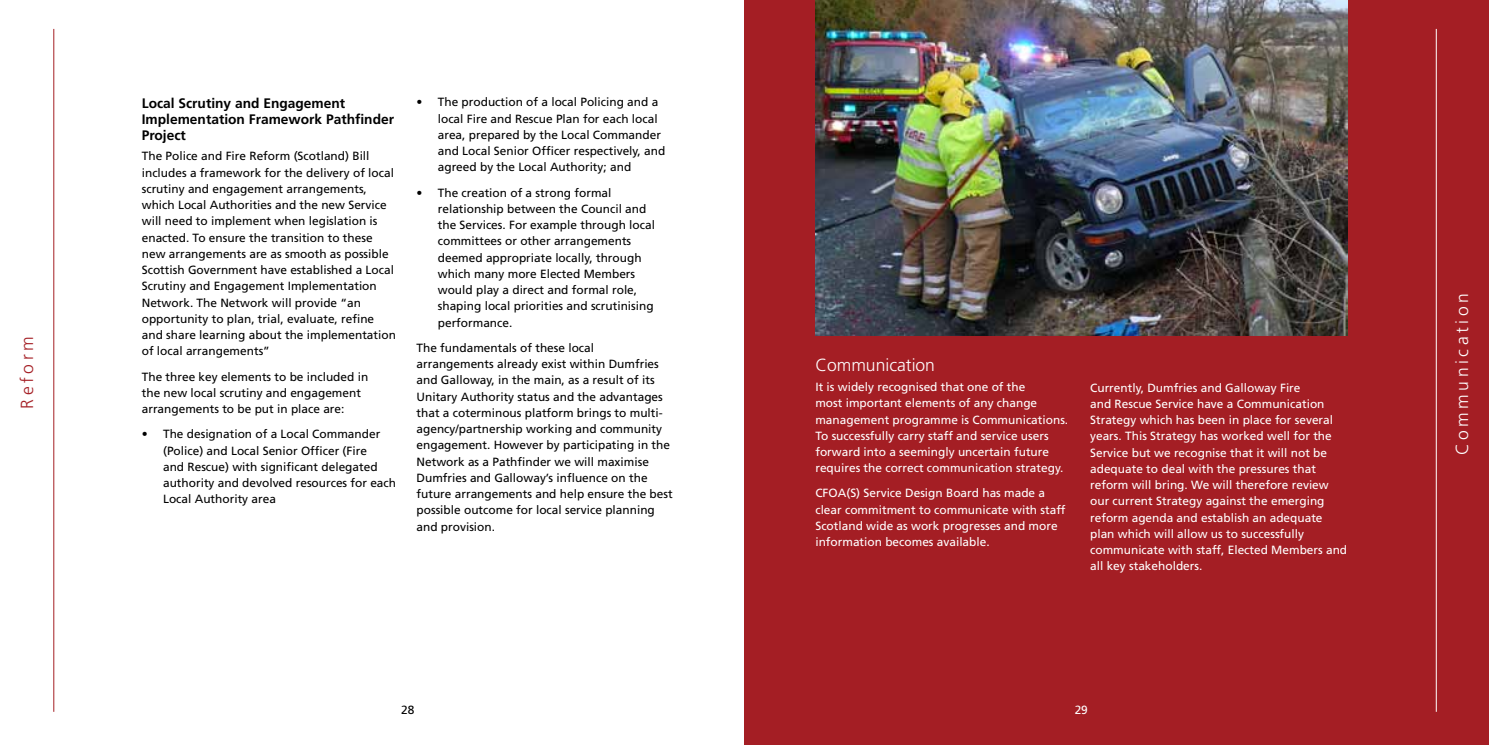
<style>
.page{position:relative;width:1489px;height:745px;background:#fff}
.page>*{position:absolute;margin:0;border:0;box-sizing:border-box;transform-origin:0 0}
.t1{font:300 17.5px "Frutiger";color:#fff}
.t2{font:300 17.5px "Frutiger";letter-spacing:.2em;color:#fff}
.t3{font:300 17.5px "Frutiger";letter-spacing:.2em;color:#a41e24}
.t4{font:700 13.75px/16.2px "Frutiger";color:#000}
.t5{font:11.88px/16.2px "Frutiger";color:#000}
.t6{font:11.88px/16.2px "Frutiger";color:#fff}
</style>
<div class="page">
<div style="left:744px;top:0;width:744px;height:744px;background:#a41e24"></div>
<hr style="left:1435px;top:29px;width:1px;height:682px;background:#fff">
<hr style="left:53px;top:29px;width:1px;height:682px;background:#a41e24">
<img style="left:815px;top:0;width:531px;height:335px">
<h1 class="t3" style="left:17px;top:408px;width:73px;rotate:-90deg">Reform</h1>
<p class="t4" style="left:142px;top:95px;width:254px">Local Scrutiny and Engagement<br>Implementation Framework Pathfinder<br>Project</p>
<p class="t5" style="left:142px;top:148px;width:256px">The Police and Fire Reform (Scotland) Bill includes a framework for the delivery of local scrutiny and engagement arrangements, which Local Authorities and the new Service will need to implement when legislation is enacted. To ensure the transition to these new arrangements are as smooth as possible Scottish Government have established a Local Scrutiny and Engagement Implementation Network. The Network will provide “an opportunity to plan, trial, evaluate, refine and share learning about the implementation of local arrangements”</p>
<p class="t5" style="left:142px;top:368px;width:228px">The three key elements to be included in the new local scrutiny and engagement arrangements to be put in place are:</p>
<p class="t5" style="left:163px;top:425px;width:234px;text-indent:-21px">• The designation of a Local Commander (Police) and Local Senior Officer (Fire<br>and Rescue) with significant delegated authority and devolved resources for each Local Authority area</p>
<p class="t5" style="left:438px;top:94px;width:229px;text-indent:-21px">• The production of a local Policing and a local Fire and Rescue Plan for each local area, prepared by the Local Commander and Local Senior Officer respectively, and agreed by the Local Authority; and</p>
<p class="t5" style="left:438px;top:184px;width:219px;text-indent:-21px">• The creation of a strong formal relationship between the Council and the Services. For example through local committees or other arrangements deemed appropriate locally, through which many more Elected Members would play a direct and formal role, shaping local priorities and scrutinising performance.</p>
<p class="t5" style="left:416px;top:339px;width:258px">The fundamentals of these local arrangements already exist within Dumfries and Galloway, in the main, as a result of its Unitary Authority status and the advantages that a coterminous platform brings to multi&shy;agency/partnership working and community engagement. However by participating in the Network as a Pathfinder we will maximise Dumfries and Galloway’s influence on the future arrangements and help ensure the best possible outcome for local service planning and provision.</p>
<h1 class="t1" style="left:815px;top:355px;width:121px">Communication</h1>
<p class="t6" style="left:815px;top:378px;width:254px">It is widely recognised that one of the<br>most important elements of any change management programme is Communications.<br>To successfully carry staff and service users forward into a seemingly uncertain future requires the correct communication strategy.</p>
<p class="t6" style="left:815px;top:484px;width:251px">CFOA(S) Service Design Board has made a clear commitment to communicate with staff Scotland wide as work progresses and more information becomes available.</p>
<p class="t6" style="left:1090px;top:379px;width:258px">Currently, Dumfries and Galloway Fire<br>and Rescue Service have a Communication Strategy which has been in place for several years. This Strategy has worked well for the Service but we recognise that it will not be adequate to deal with the pressures that reform will bring. We will therefore review our current Strategy against the emerging reform agenda and establish an adequate plan which will allow us to successfully communicate with staff, Elected Members and all key stakeholders.</p>
<p class="t5" style="left:401px;top:701px;width:15px">28</p>
<p class="t6" style="left:1074px;top:701px;width:15px">29</p>
<h1 class="t2" style="left:1451px;top:455px;width:163px;rotate:-90deg">Communication</h1>
</div>
